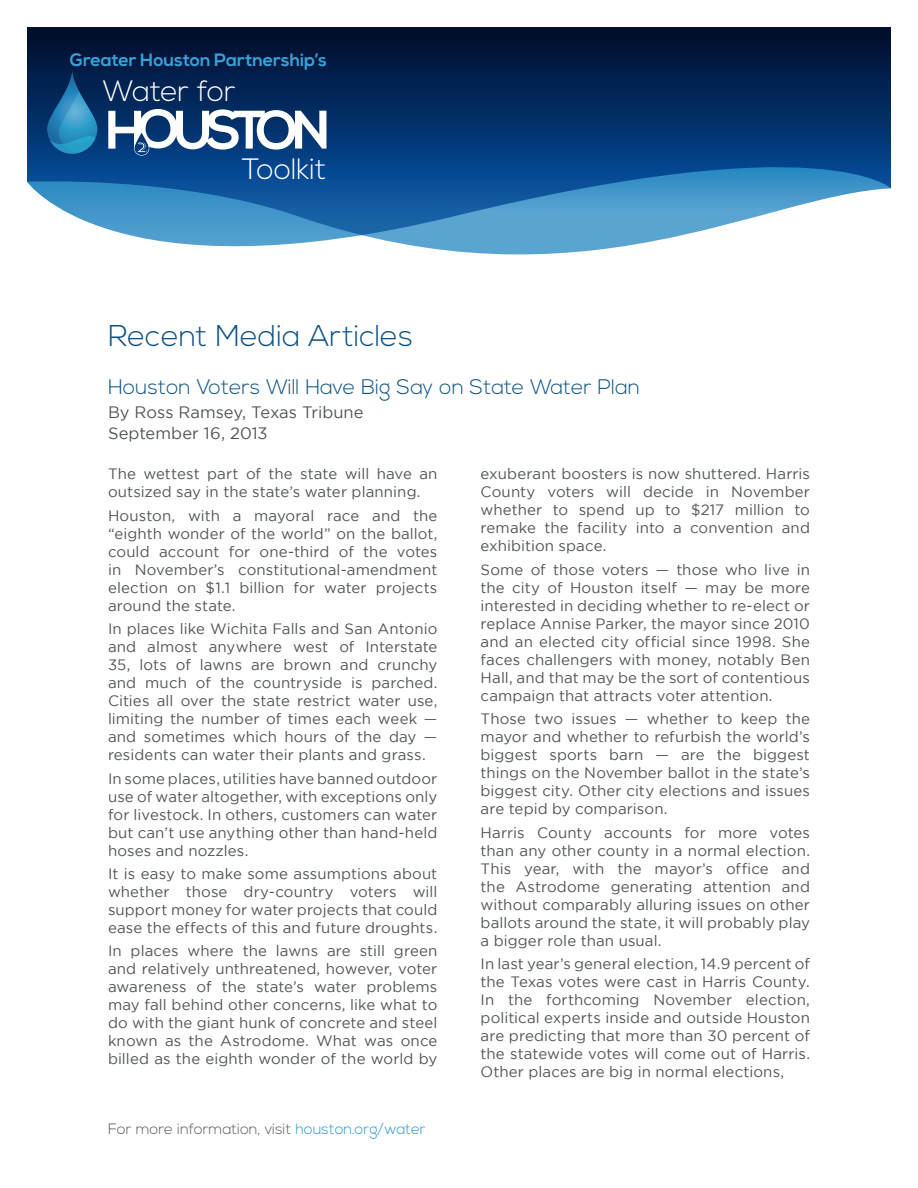
<style>
.page{position:relative;width:918px;height:1188px;background:#fff}
.page>*{position:absolute;margin:0;border:0;box-sizing:border-box;transform-origin:0 0}
.t1{font:300 30px "Nexa";color:#0e5283}
.t2{font:300 29.4px "Nexa";letter-spacing:-.01em;color:#fff}
.t3{font:300 21px "Nexa";color:#0e5283}
.t4{font:700 17.85px "Nexa";letter-spacing:-.005em;color:#3aa0d6}
.t5{font:16.5px/21px "Gotham";color:#525659}
.t6{font:15px/18px "Gotham";letter-spacing:.005em;color:#525659;text-align:justify}
.t7{font:300 15px "Nexa";color:#58595b}
.s1{color:#2896d0}
</style>
<div class="page">
<svg style="left:429px;top:248px;width:182px;height:7px"></svg>
<svg style="left:27px;top:27px;width:864px;height:221px;background:#245281"></svg>
<svg style="left:47px;top:71px;width:50px;height:83px"></svg>
<svg style="left:50px;top:90px;width:47px;height:64px;background:#257bac"></svg>
<svg style="left:108px;top:109px;width:218px;height:47px"></svg>
<p class="t4" style="left:70px;top:50px;width:259px">Greater Houston Partnership’s</p>
<h2 class="t2" style="left:103px;top:74px;width:134px">Water for</h2>
<h2 class="t2" style="left:242px;top:152px;width:86px">Toolkit</h2>
<h1 class="t1" style="left:108px;top:319px;width:307px">Recent Media Articles</h1>
<h3 class="t3" style="left:108px;top:374px;width:533px">Houston Voters Will Have Big Say on State Water Plan</h3>
<p class="t5" style="left:108px;top:401px;width:257px">By Ross Ramsey, Texas Tribune<br>September 16, 2013</p>
<p class="t6" style="left:108px;top:465px;width:331px">The wettest part of the state will have an outsized say in the state’s water planning.</p>
<p class="t6" style="left:108px;top:506px;width:331px">Houston, with a mayoral race and the “eighth wonder of the world” on the ballot, could account for one-third of the votes in November’s constitutional-amendment election on $1.1 billion for water projects around the state.</p>
<p class="t6" style="left:108px;top:620px;width:331px">In places like Wichita Falls and San Antonio and almost anywhere west of Interstate 35, lots of lawns are brown and crunchy and much of the countryside is parched.<br>Cities all over the state restrict water use, limiting the number of times each week — and sometimes which hours of the day — residents can water their plants and grass.</p>
<p class="t6" style="left:108px;top:769px;width:331px">In some places, utilities have banned outdoor use of water altogether, with exceptions only for livestock. In others, customers can water but can’t use anything other than hand-held hoses and nozzles.</p>
<p class="t6" style="left:108px;top:864px;width:331px">It is easy to make some assumptions about whether those dry-country voters will support money for water projects that could ease the effects of this and future droughts.</p>
<p class="t6" style="left:108px;top:942px;width:331px">In places where the lawns are still green and relatively unthreatened, however, voter awareness of the state’s water problems may fall behind other concerns, like what to do with the giant hunk of concrete and steel known as the Astrodome. What was once billed as the eighth wonder of the world by</p>
<p class="t7" style="left:108px;top:1120px;width:319px">For more information, visit <span class="s1">houston.org/water</span></p>
<p class="t6" style="left:481px;top:465px;width:331px">exuberant boosters is now shuttered. Harris County voters will decide in November whether to spend up to $217 million to remake the facility into a convention and exhibition space.</p>
<p class="t6" style="left:481px;top:560px;width:331px">Some of those voters — those who live in the city of Houston itself — may be more interested in deciding whether to re-elect or replace Annise Parker, the mayor since 2010 and an elected city official since 1998. She faces challengers with money, notably Ben Hall, and that may be the sort of contentious campaign that attracts voter attention.</p>
<p class="t6" style="left:481px;top:710px;width:331px">Those two issues — whether to keep the mayor and whether to refurbish the world’s biggest sports barn — are the biggest things on the November ballot in the state’s biggest city. Other city elections and issues are tepid by comparison.</p>
<p class="t6" style="left:481px;top:823px;width:331px">Harris County accounts for more votes than any other county in a normal election.<br>This year, with the mayor’s office and the Astrodome generating attention and without comparably alluring issues on other ballots around the state, it will probably play a bigger role than usual.</p>
<p class="t6" style="left:481px;top:954px;width:331px">In last year’s general election, 14.9 percent of the Texas votes were cast in Harris County.<br>In the forthcoming November election, political experts inside and outside Houston are predicting that more than 30 percent of the statewide votes will come out of Harris.<br>Other places are big in normal elections,</p>
</div>
